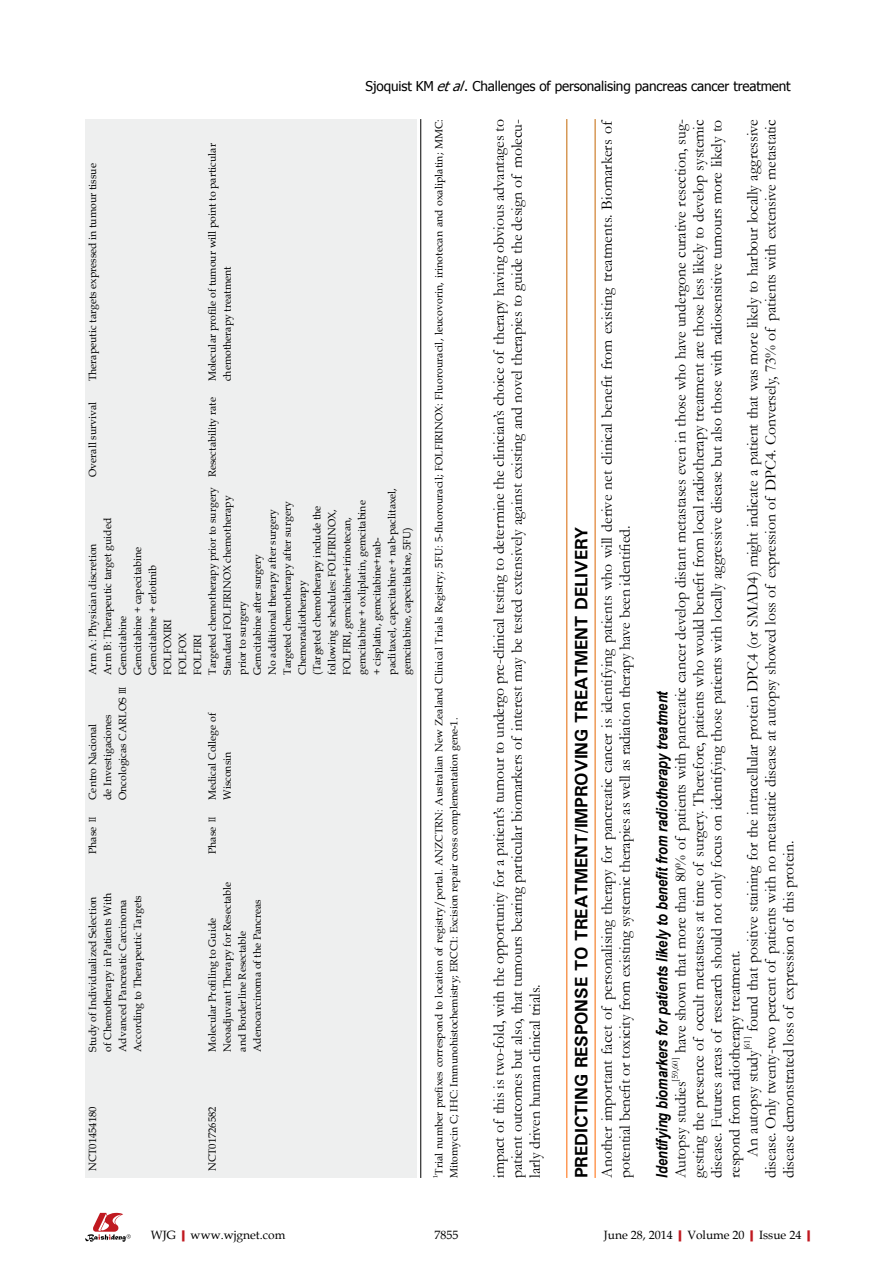
<style>
.page{position:relative;width:893px;height:1263px;background:#fff}
.page>*{position:absolute;margin:0;border:0;box-sizing:border-box;transform-origin:0 0}
.t1{font:700 18px "Univers";letter-spacing:-.01em;color:#000}
.t2{font:15.75px/18px "Garamond";letter-spacing:-.005em;color:#000;text-align:justify}
.t3{font:italic 700 15.75px/18px "Arial Narrow";color:#000}
.t4{font:13.5px "Tahoma";letter-spacing:-.01em;color:#000}
.t5{font:12px "Book Antiqua";color:#000}
.t6{font:10.5px/15px "Book Antiqua";color:#000}
.t7{font:9.15px "Garamond";color:#000}
.t8{font:6.15px "Book Antiqua";color:#000}
.s1{font-style:italic}
.s2{font-family:"Koz Min Pro";font-size:9px}
.s3{font-family:"Garamond";font-weight:400;font-style:normal}
.s4{font-weight:700;color:#c01920}
</style>
<div class="page">
<div style="left:85px;top:119px;width:332px;height:1059px;background:#eeefef"></div>
<svg style="left:85px;top:1213px;width:46px;height:29px"></svg>
<hr style="left:420px;top:119px;width:1px;height:1059px;background:#000">
<p class="t4" style="left:366px;top:77px;width:427px">Sjoquist KM <span class="s1">etal</span>. Challenges of personalising pancreas cancer treatment</p>
<p class="t6" style="left:85px;top:381px;width:219px;rotate:-90deg">Therapeutic targets expressed in tumour tissue</p>
<p class="t6" style="left:85px;top:477px;width:77px;rotate:-90deg">Overall survival</p>
<p class="t6" style="left:204px;top:381px;width:240px;rotate:-90deg">Molecular profile of tumour will point to particular chemotherapy treatment</p>
<p class="t6" style="left:204px;top:477px;width:81px;rotate:-90deg">Resectability rate</p>
<p class="t6" style="left:204px;top:675px;width:189px;rotate:-90deg">Targeted chemotherapy prior to surgery<br>Standard FOLFIRINOX chemotherapy prior to surgery<br>Gemcitabine after surgery<br>No additional therapy after surgery<br>Targeted chemotherapy after surgery<br>Chemoradiotherapy</p>
<p class="t6" style="left:309px;top:675px;width:188px;rotate:-90deg">(Targeted chemotherapy include the following schedules: FOLFIRINOX, FOLFIRI, gemcitabine+irinotecan, gemcitabine + oxliplatin, gemcitabine<br>+ cisplatin, gemcitabine+nab&shy;paclitaxel, capecitabine + nab-paclitaxel, gemcitabine, capecitabine, 5FU)</p>
<p class="t6" style="left:85px;top:675px;width:159px;rotate:-90deg">Arm A: Physician discretion<br>Arm B: Therapeutic target guided<br>Gemcitabine<br>Gemcitabine + capecitabine<br>Gemcitabine + erlotinib<br>FOLFOXIRI<br>FOLFOX<br>FOLFIRI</p>
<p class="t6" style="left:85px;top:800px;width:115px;rotate:-90deg">Centro Nacional<br>de Investigaciones<br>Oncologicas CARLOS <span class="s2">Ⅲ</span></p>
<p class="t6" style="left:85px;top:854px;width:40px;rotate:-90deg">Phase <span class="s2">Ⅱ</span></p>
<p class="t6" style="left:85px;top:1052px;width:160px;rotate:-90deg">Study of Individualized Selection of Chemotherapy in Patients With Advanced Pancreatic Carcinoma According to Therapeutic Targets</p>
<p class="t6" style="left:85px;top:1171px;width:66px;rotate:-90deg">NCT01454180</p>
<p class="t6" style="left:204px;top:800px;width:89px;rotate:-90deg">Medical College of<br>Wisconsin</p>
<p class="t6" style="left:204px;top:854px;width:40px;rotate:-90deg">Phase <span class="s2">Ⅱ</span></p>
<p class="t6" style="left:204px;top:1052px;width:171px;rotate:-90deg">Molecular Profiling to Guide<br>Neoadjuvant Therapy for Resectable and Borderline Resectable<br>Adenocarcinoma of the Pancreas</p>
<p class="t6" style="left:204px;top:1171px;width:66px;rotate:-90deg">NCT01726582</p>
<p class="t6" style="left:431px;top:1178px;width:1060px;rotate:-90deg">Trial number prefixes correspond to location of registry/portal. ANZCTRN: Australian New Zealand Clinical Trials Registry; 5FU: 5-fluorouracil; FOLFIRINOX: Fluorouracil, leucovorin, irinotecan and oxaliplatin; MMC:<br>Mitomycin C; IHC: Immunohistochemistry; ERCC1: Excision repair cross complementation gene-1.</p>
<p class="t8" style="left:431px;top:1178px;width:5px;rotate:-90deg">1</p>
<p class="t2" style="left:490px;top:1178px;width:1060px;rotate:-90deg">impact of this is two-fold, with the opportunity for a patient’s tumour to undergo pre-clinical testing to determine the clinician’s choice of therapy having obvious advantages to patient outcomes but also, that tumours bearing particular biomarkers of interest may be tested extensively against existing and novel therapies to guide the design of molecu&shy;larly driven human clinical trials.</p>
<p class="t1" style="left:570px;top:1178px;width:653px;rotate:-90deg">PREDICTING RESPONSE TO TREATMENT/IMPROVING TREATMENT DELIVERY</p>
<p class="t2" style="left:598px;top:1178px;width:1059px;rotate:-90deg">Another important facet of personalising therapy for pancreatic cancer is identifying patients who will derive net clinical benefit from existing treatments. Biomarkers of potential benefit or toxicity from existing systemic therapies as well as radiation therapy have been identified.</p>
<p class="t2" style="left:671px;top:1053px;width:936px;rotate:-90deg">have shown that more than 80% of patients with pancreatic cancer develop distant metastases even in those who have undergone curative resection, sug-</p>
<p class="t2" style="left:689px;top:1178px;width:1060px;rotate:-90deg">gesting the presence of occult metastases at time of surgery. Therefore, patients who would benefit from local radiotherapy treatment are those less likely to develop systemic</p>
<p class="t2" style="left:707px;top:1178px;width:1060px;rotate:-90deg">disease. Futures areas of research should not only focus on identifying those patients with locally aggressive disease but also those with radiosensitive tumours more likely to</p>
<p class="t2" style="left:743px;top:1178px;width:1060px;text-indent:146px;rotate:-90deg">found that positive staining for the intracellular protein DPC4 (or SMAD4) might indicate a patient that was more likely to harbour locally aggressive disease. Only twenty-two percent of patients with no metastatic disease at autopsy showed loss of expression of DPC4. Conversely, 73% of patients with extensive metastatic disease demonstrated loss of expression of this protein.</p>
<p class="t3" style="left:652px;top:1178px;width:489px;rotate:-90deg">Identifying biomarkers for patients likely to benefit from radiotherapy treatment<br><span class="s3">Autopsy studies</span></p>
<p class="t2" style="left:725px;top:1178px;width:229px;rotate:-90deg">respond from radiotherapy treatment.</p>
<p class="t7" style="left:741px;top:1050px;width:15px;rotate:-90deg">[61]</p>
<p class="t2" style="left:743px;top:1157px;width:108px;rotate:-90deg">An autopsy study</p>
<p class="t7" style="left:669px;top:1082px;width:26px;rotate:-90deg">[59,60]</p>
<p class="t5" style="left:151px;top:1226px;width:136px">WJG<span class="s4">|</span>www.wjgnet.com</p>
<p class="t5" style="left:434px;top:1226px;width:25px">7855</p>
<p class="t5" style="left:604px;top:1226px;width:214px">June 28, 2014<span class="s4">|</span>Volume 20<span class="s4">|</span>Issue 24<span class="s4">|</span></p>
</div>
